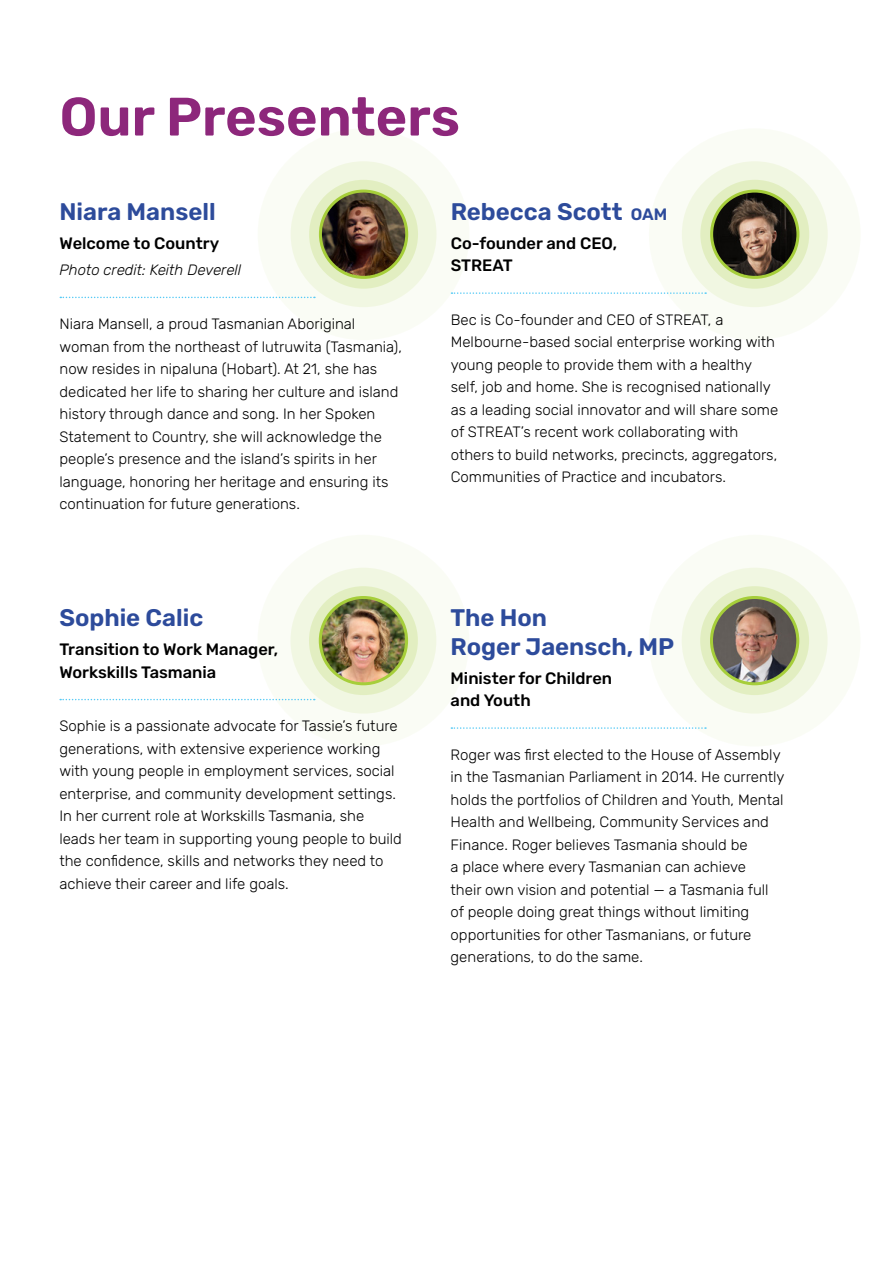
<style>
.page{position:relative;width:893px;height:1263px;background:#fff}
.page>*{position:absolute;margin:0;border:0;box-sizing:border-box;transform-origin:0 0}
.t1{font:600 54px "Rubik";color:#8d277b}
.t2{font:600 24px/28.5px "Rubik";color:#2d4b9b}
.t3{font:500 16.5px/22.5px "Rubik";color:#000}
.t4{font:300 15px/22.5px "Rubik";color:#000}
.t5{font:italic 300 15px "Rubik";color:#000}
.s1{font-size:16.5px}
</style>
<div class="page">
<div style="left:258px;top:128px;width:211px;height:212px;background:#fafcf5;border-radius:50%"></div>
<div style="left:291px;top:161px;width:146px;height:146px;background:#f1f7e2;border-radius:50%"></div>
<svg style="left:309px;top:180px;width:109px;height:109px;background:#deecb8"></svg>
<img style="left:320px;top:191px;width:87px;height:86px;border-radius:43px">
<div style="left:319px;top:190px;width:89px;height:89px;border:3px solid #a6ce3a;border-radius:50%"></div>
<svg style="left:60px;top:297px;width:255px;height:1px"></svg>
<div style="left:257px;top:535px;width:212px;height:211px;background:#fafcf5;border-radius:50%"></div>
<div style="left:290px;top:568px;width:146px;height:146px;background:#f1f7e2;border-radius:50%"></div>
<svg style="left:309px;top:586px;width:109px;height:109px;background:#dfecba"></svg>
<img style="left:320px;top:597px;width:87px;height:87px;border-radius:43px">
<div style="left:319px;top:596px;width:89px;height:89px;border:3px solid #a6ce3a;border-radius:50%"></div>
<svg style="left:60px;top:699px;width:255px;height:1px"></svg>
<div style="left:649px;top:535px;width:211px;height:211px;background:#fafcf5;border-radius:50%"></div>
<div style="left:682px;top:568px;width:146px;height:146px;background:#f1f7e2;border-radius:50%"></div>
<svg style="left:700px;top:586px;width:109px;height:109px;background:#dfecba"></svg>
<img style="left:711px;top:597px;width:87px;height:87px;border-radius:43px">
<div style="left:710px;top:596px;width:89px;height:89px;border:3px solid #a6ce3a;border-radius:50%"></div>
<svg style="left:451px;top:727px;width:255px;height:2px"></svg>
<div style="left:649px;top:128px;width:212px;height:212px;background:#fafcf5;border-radius:50%"></div>
<div style="left:682px;top:161px;width:146px;height:146px;background:#f1f7e2;border-radius:50%"></div>
<svg style="left:700px;top:180px;width:109px;height:109px;background:#ddebb6"></svg>
<img style="left:712px;top:191px;width:86px;height:86px;border-radius:43px">
<div style="left:710px;top:190px;width:89px;height:89px;border:3px solid #a6ce3a;border-radius:50%"></div>
<svg style="left:451px;top:292px;width:255px;height:2px"></svg>
<h1 class="t1" style="left:60px;top:86px;width:402px">Our Presenters</h1>
<h2 class="t2" style="left:60px;top:198px;width:158px">Niara Mansell</h2>
<p class="t3" style="left:60px;top:232px;width:161px">Welcome to Country</p>
<p class="t5" style="left:60px;top:262px;width:183px">Photo credit: Keith Deverell</p>
<p class="t4" style="left:60px;top:313px;width:344px">Niara Mansell, a proud Tasmanian Aboriginal woman from the northeast of lutruwita (Tasmania), now resides in nipaluna (Hobart). At 21, she has dedicated her life to sharing her culture and island history through dance and song. In her Spoken Statement to Country, she will acknowledge the people’s presence and the island’s spirits in her language, honoring her heritage and ensuring its continuation for future generations.</p>
<h2 class="t2" style="left:59px;top:604px;width:145px">Sophie Calic</h2>
<p class="t3" style="left:59px;top:638px;width:220px">Transition to Work Manager,<br>Workskills Tasmania</p>
<p class="t4" style="left:59px;top:715px;width:344px">Sophie is a passionate advocate for Tassie’s future generations, with extensive experience working with young people in employment services, social enterprise, and community development settings.<br>In her current role at Workskills Tasmania, she leads her team in supporting young people to build the confidence, skills and networks they need to achieve their career and life goals.</p>
<h2 class="t2" style="left:451px;top:198px;width:218px">Rebecca Scott <span class="s1">OAM</span></h2>
<p class="t3" style="left:451px;top:232px;width:168px">Co-founder and CEO,<br>STREAT</p>
<p class="t4" style="left:451px;top:309px;width:329px">Bec is Co-founder and CEO of STREAT, a Melbourne-based social enterprise working with young people to provide them with a healthy self, job and home. She is recognised nationally as a leading social innovator and will share some of STREAT’s recent work collaborating with others to build networks, precincts, aggregators, Communities of Practice and incubators.</p>
<h2 class="t2" style="left:451px;top:604px;width:225px">The Hon<br>Roger Jaensch, MP</h2>
<p class="t3" style="left:451px;top:667px;width:163px">Minister for Children and Youth</p>
<p class="t4" style="left:451px;top:744px;width:335px">Roger was first elected to the House of Assembly in the Tasmanian Parliament in 2014. He currently holds the portfolios of Children and Youth, Mental Health and Wellbeing, Community Services and Finance. Roger believes Tasmania should be<br>a place where every Tasmanian can achieve<br>their own vision and potential — a Tasmania full of people doing great things without limiting opportunities for other Tasmanians, or future generations, to do the same.</p>
</div>
